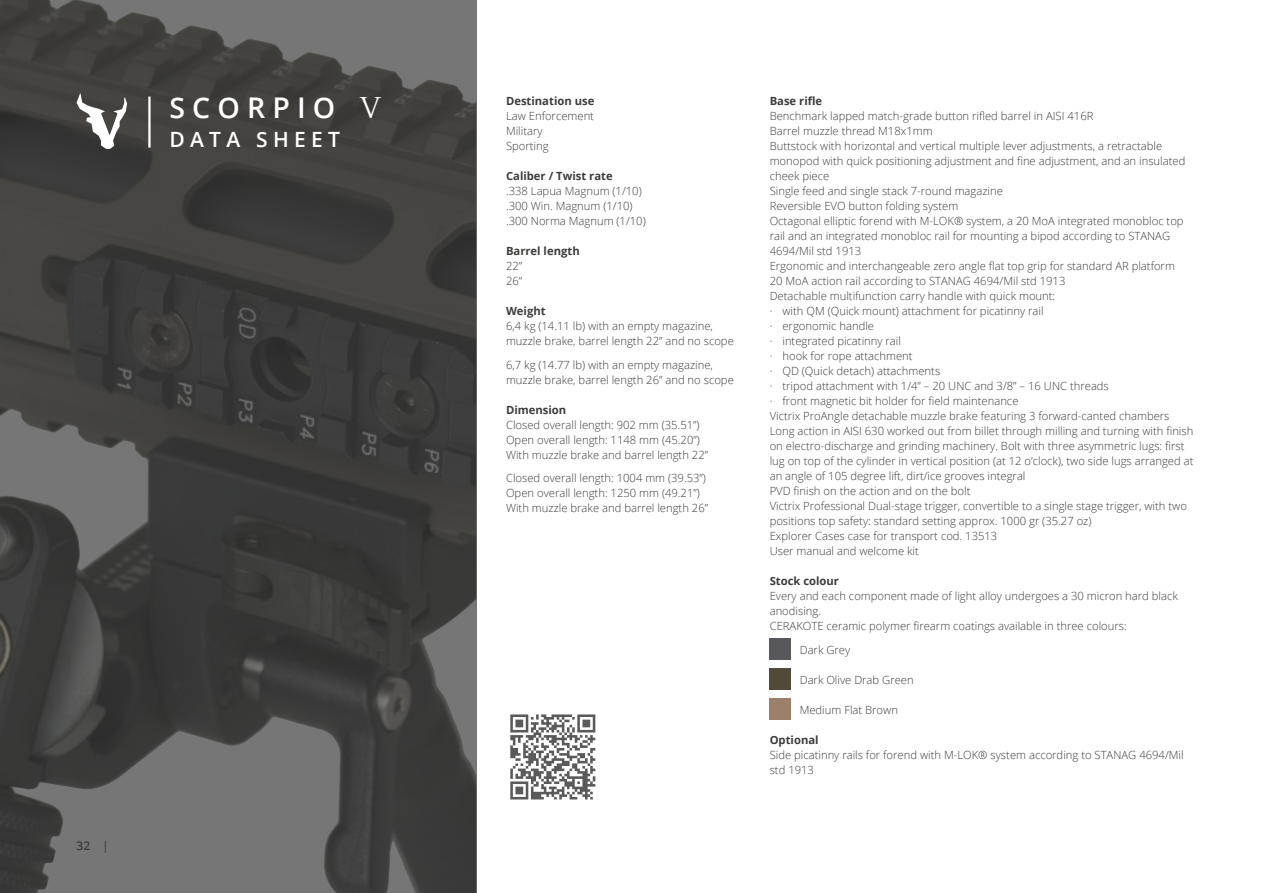
<style>
.page{position:relative;width:1263px;height:893px;background:#fff}
.page>*{position:absolute;margin:0;border:0;box-sizing:border-box;transform-origin:0 0}
.t1{font:600 28.5px "Open Sans";letter-spacing:.25em;color:#fff}
.t2{font:600 21px "Open Sans";letter-spacing:.25em;color:#fff}
.t3{font:600 12px "Open Sans";color:#3c3c3b}
.t4{font:300 11.25px/15px "Open Sans";color:#3c3c3b}
.t5{font:700 11.25px "Open Sans";color:#3c3c3b}
.s1{font-family:"Augustus";font-weight:400}
.s2{font-weight:400}
</style>
<div class="page">
<div style="left:770px;top:639px;width:21px;height:21px;background:#58585c"></div>
<div style="left:770px;top:669px;width:21px;height:21px;background:#524a38"></div>
<div style="left:770px;top:699px;width:21px;height:21px;background:#9c806a"></div>
<svg style="left:510px;top:714px;width:85px;height:85px"></svg>
<svg style="left:0;top:0;width:476px;height:893px;background:#474746"></svg>
<hr style="left:148px;top:97px;width:3px;height:51px;background:#fff">
<svg style="left:77px;top:94px;width:50px;height:55px"></svg>
<h1 class="t1" style="left:169px;top:89px;width:215px">SCORPIO <span class="s1">v</span></h1>
<h2 class="t2" style="left:169px;top:125px;width:172px">DATA SHEET</h2>
<p class="t3" style="left:77px;top:838px;width:34px">32 <span class="s2">|</span></p>
<p class="t5" style="left:506px;top:93px;width:90px">Destination use</p>
<p class="t4" style="left:506px;top:108px;width:90px">Law Enforcement<br>Military<br>Sporting</p>
<p class="t5" style="left:506px;top:168px;width:108px">Caliber / Twist rate</p>
<p class="t4" style="left:506px;top:183px;width:141px">.338 Lapua Magnum (1/10) .300 Win. Magnum (1/10) .300 Norma Magnum (1/10)</p>
<p class="t5" style="left:506px;top:243px;width:75px">Barrel length</p>
<p class="t4" style="left:506px;top:258px;width:18px">22”<br>26”</p>
<p class="t5" style="left:506px;top:303px;width:41px">Weight</p>
<p class="t4" style="left:506px;top:318px;width:229px">6,4 kg (14.11 lb) with an empty magazine, muzzle brake, barrel length 22” and no scope</p>
<p class="t4" style="left:506px;top:357px;width:229px">6,7 kg (14.77 lb) with an empty magazine, muzzle brake, barrel length 26” and no scope</p>
<p class="t5" style="left:506px;top:402px;width:62px">Dimension</p>
<p class="t4" style="left:506px;top:417px;width:204px">Closed overall length: 902 mm (35.51”)<br>Open overall length: 1148 mm (45.20”)<br>With muzzle brake and barrel length 22”</p>
<p class="t4" style="left:506px;top:470px;width:204px">Closed overall length: 1004 mm (39.53”)<br>Open overall length: 1250 mm (49.21”)<br>With muzzle brake and barrel length 26”</p>
<p class="t5" style="left:770px;top:93px;width:54px">Base rifle</p>
<p class="t4" style="left:770px;top:108px;width:425px">Benchmark lapped match-grade button rifled barrel in AISI 416R<br>Barrel muzzle thread M18x1mm<br>Buttstock with horizontal and vertical multiple lever adjustments, a retractable monopod with quick positioning adjustment and fine adjustment, and an insulated cheek piece<br>Single feed and single stack 7-round magazine<br>Reversible EVO button folding system<br>Octagonal elliptic forend with M-LOK® system, a 20 MoA integrated monobloc top rail and an integrated monobloc rail for mounting a bipod according to STANAG 4694/Mil std 1913<br>Ergonomic and interchangeable zero angle flat top grip for standard AR platform<br>20 MoA action rail according to STANAG 4694/Mil std 1913<br>Detachable multifunction carry handle with quick mount:<br>· with QM (Quick mount) attachment for picatinny rail<br>· ergonomic handle<br>· integrated picatinny rail<br>· hook for rope attachment<br>· QD (Quick detach) attachments<br>· tripod attachment with 1/4” – 20 UNC and 3/8” – 16 UNC threads<br>· front magnetic bit holder for field maintenance<br>Victrix ProAngle detachable muzzle brake featuring 3 forward-canted chambers Long action in AISI 630 worked out from billet through milling and turning with finish on electro-discharge and grinding machinery. Bolt with three asymmetric lugs: first lug on top of the cylinder in vertical position (at 12 o’clock), two side lugs arranged at an angle of 105 degree lift, dirt/ice grooves integral<br>PVD finish on the action and on the bolt<br>Victrix Professional Dual-stage trigger, convertible to a single stage trigger, with two positions top safety: standard setting approx. 1000 gr (35.27 oz)<br>Explorer Cases case for transport cod. 13513<br>User manual and welcome kit</p>
<p class="t5" style="left:770px;top:573px;width:71px">Stock colour</p>
<p class="t4" style="left:770px;top:588px;width:410px">Every and each component made of light alloy undergoes a 30 micron hard black anodising.<br>CERAKOTE ceramic polymer firearm coatings available in three colours:</p>
<p class="t4" style="left:800px;top:642px;width:52px">Dark Grey</p>
<p class="t4" style="left:800px;top:672px;width:115px">Dark Olive Drab Green</p>
<p class="t4" style="left:800px;top:702px;width:100px">Medium Flat Brown</p>
<p class="t5" style="left:770px;top:732px;width:50px">Optional</p>
<p class="t4" style="left:770px;top:747px;width:415px">Side picatinny rails for forend with M-LOK® system according to STANAG 4694/Mil std 1913</p>
</div>
